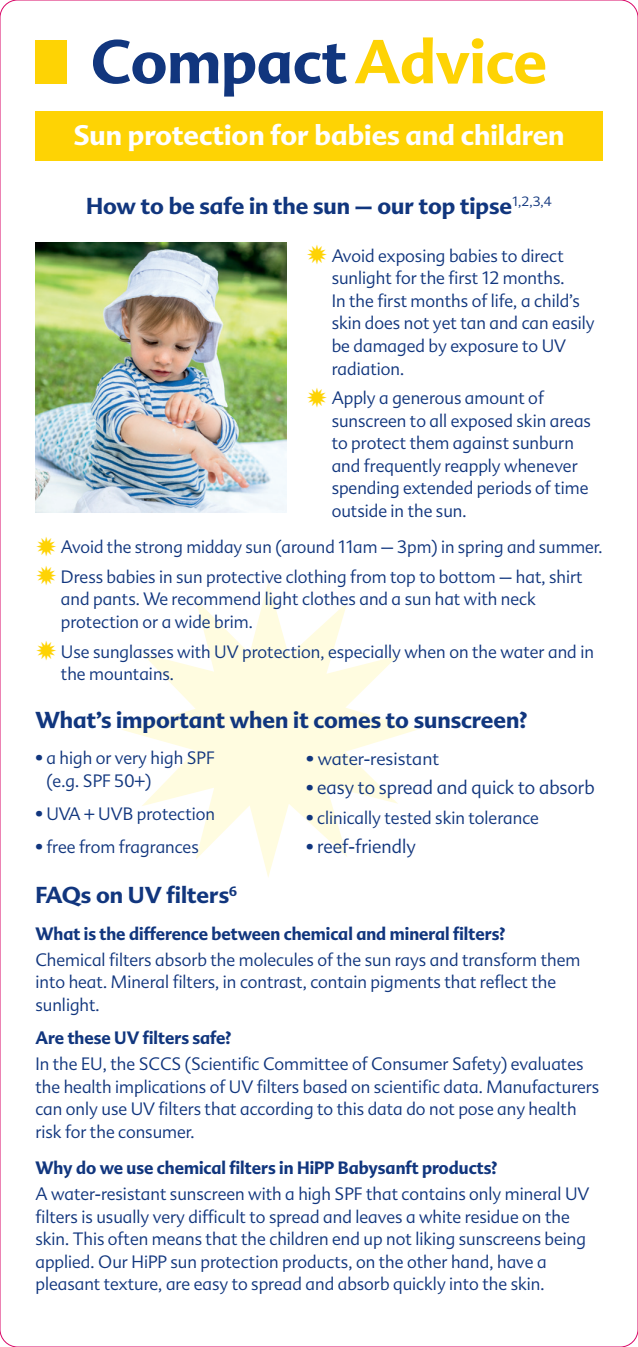
<style>
.page{position:relative;width:638px;height:1347px;background:#fff}
.page>*{position:absolute;margin:0;border:0;box-sizing:border-box;transform-origin:0 0}
.t1{font:700 60px "Advert Pro";letter-spacing:-.005em;color:#11367e}
.t2{font:700 27.5px "Advert Pro";color:#fff}
.t3{font:700 22.5px "Advert Pro";color:#11367e}
.t4{font:300 18.75px "Advert Pro";color:#11367e;scale:.95 1}
.t5{font:300 17.5px/22.5px "Advert Pro";color:#11367e;scale:.95 1}
.t6{font:700 17.5px "Advert Pro";color:#11367e;scale:.95 1}
.t7{font:300 17.5px/29.5px "Advert Pro";color:#11367e;scale:.94 1}
.t8{font:300 17.5px "Advert Pro";color:#11367e}
.s1{color:#fed304}
.s2{font-size:17.5px}
</style>
<div class="page">
<svg style="left:121px;top:582px;width:297px;height:295px"></svg>
<img style="left:35px;top:242px;width:251px;height:270px">
<div style="left:35px;top:111px;width:567px;height:50px;background:#fed304"></div>
<div style="left:35px;top:41px;width:32px;height:43px;background:#fed304"></div>
<h1 class="t1" style="left:91px;top:22px;width:458px">Compact <span class="s1">Advice</span></h1>
<h2 class="t2" style="left:73px;top:117px;width:493px">Sun protection for babies and children</h2>
<p class="t3" style="left:86px;top:191px;width:467px">How to be safe in the sun – our top tipse<sup>1,2,3,4</sup></p>
<p class="t5" style="left:332px;top:244px;width:278px;text-indent:-25px"><span class="s1">✹</span> Avoid exposing babies to direct sunlight for the first 12 months.<br>In the first months of life, a child’s skin does not yet tan and can easily be damaged by exposure to UV radiation.</p>
<p class="t5" style="left:332px;top:387px;width:274px;text-indent:-25px"><span class="s1">✹</span> Apply a generous amount of sunscreen to all exposed skin areas to protect them against sunburn and frequently reapply whenever spending extended periods of time outside in the sun.</p>
<p class="t7" style="left:35px;top:532px;width:605px"><span class="s1">✹</span> Avoid the strong midday sun (around 11am – 3pm) in spring and summer. <span class="s1">✹</span> Dress babies in sun protective clothing from top to bottom – hat, shirt</p>
<p class="t5" style="left:61px;top:588px;width:501px">and pants. We recommend light clothes and a sun hat with neck protection or a wide brim.</p>
<p class="t5" style="left:61px;top:640px;width:562px;text-indent:-25px"><span class="s1">✹</span> Use sunglasses with UV protection, especially when on the water and in the mountains.</p>
<p class="t3" style="left:35px;top:705px;width:493px">What’s important when it comes to sunscreen?</p>
<p class="t5" style="left:46px;top:747px;width:179px;text-indent:-11px">• a high or very high SPF (e.g. SPF 50+)</p>
<p class="t5" style="left:35px;top:802px;width:191px">• UVA + UVB protection</p>
<p class="t5" style="left:35px;top:836px;width:173px">• free from fragrances</p>
<p class="t8" style="left:306px;top:747px;width:134px">• water-resistant</p>
<p class="t4" style="left:306px;top:776px;width:305px"><span class="s2">•</span> easy to spread and quick to absorb</p>
<p class="t5" style="left:306px;top:806px;width:246px">• clinically tested skin tolerance</p>
<p class="t4" style="left:306px;top:835px;width:117px"><span class="s2">•</span> reef-friendly</p>
<p class="t3" style="left:35px;top:880px;width:203px">FAQs on UV filters<sup>6</sup></p>
<p class="t6" style="left:35px;top:922px;width:496px">What is the difference between chemical and mineral filters?</p>
<p class="t5" style="left:35px;top:948px;width:575px">Chemical filters absorb the molecules of the sun rays and transform them into heat. Mineral filters, in contrast, contain pigments that reflect the sunlight.</p>
<p class="t6" style="left:35px;top:1026px;width:208px">Are these UV filters safe?</p>
<p class="t5" style="left:35px;top:1052px;width:595px">In the EU, the SCCS (Scientific Committee of Consumer Safety) evaluates the health implications of UV filters based on scientific data. Manufacturers can only use UV filters that according to this data do not pose any health risk for the consumer.</p>
<p class="t6" style="left:35px;top:1156px;width:487px">Why do we use chemical filters in HiPP Babysanft products?</p>
<p class="t5" style="left:35px;top:1183px;width:585px">A water-resistant sunscreen with a high SPF that contains only mineral UV filters is usually very difficult to spread and leaves a white residue on the skin. This often means that the children end up not liking sunscreens being applied. Our HiPP sun protection products, on the other hand, have a pleasant texture, are easy to spread and absorb quickly into the skin.</p>
</div>
